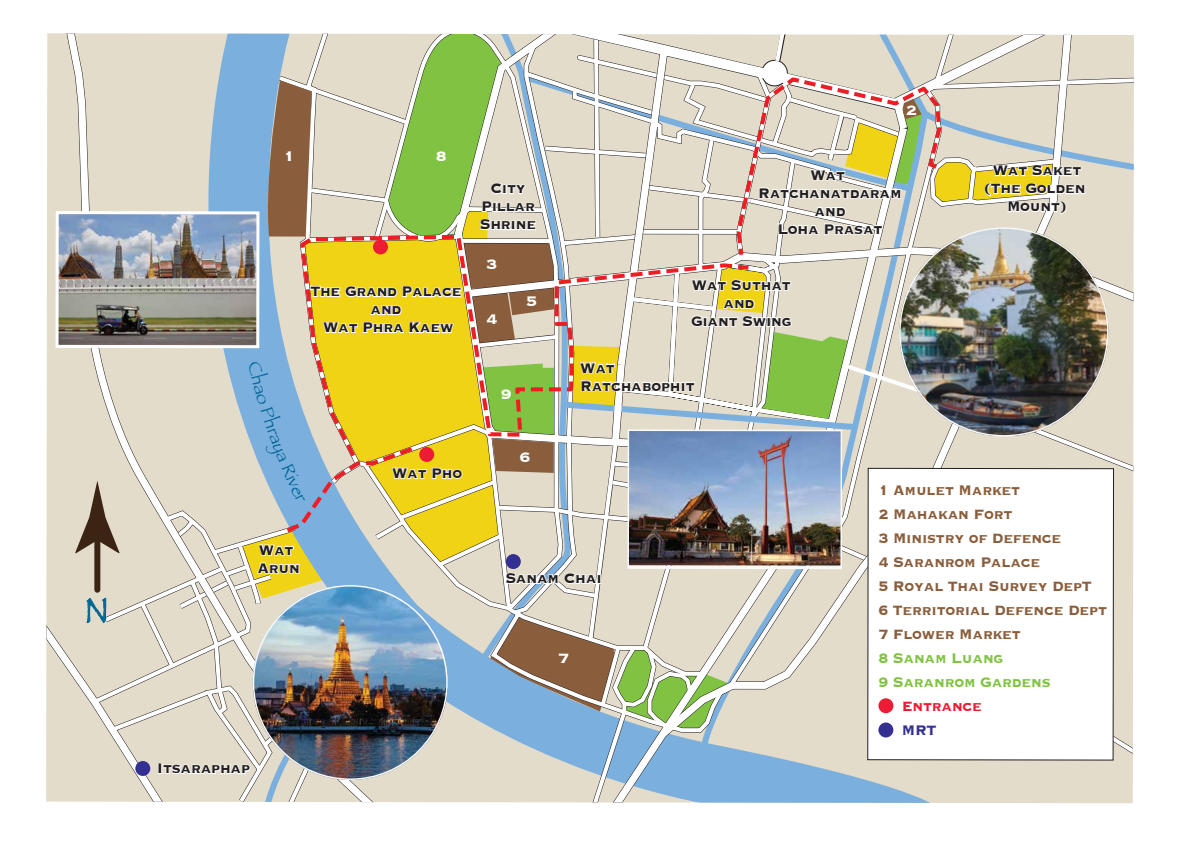
<style>
.page{position:relative;width:1191px;height:842px;background:#fff}
.page>*{position:absolute;margin:0;border:0;box-sizing:border-box;transform-origin:0 0}
.t1{font:36px "Papyrus";color:#006794}
.t2{font:700 18px/18px "Copperplate";letter-spacing:-.015em;color:#231f20;text-align:center;scale:.9 1}
.t3{font:700 18px/24px "Copperplate";letter-spacing:-.015em;color:#8a5e3c;scale:.9 1}
.t4{font:700 18px/24px "Copperplate";letter-spacing:-.015em;color:#80c342;scale:.9 1}
.t5{font:700 18px "Copperplate";color:#fff}
.t6{font:700 18px "Copperplate";letter-spacing:-.015em;color:#ed1b34;scale:.9 1}
.t7{font:700 18px "Copperplate";color:#343091;scale:.9 1}
</style>
<div class="page">
<img style="left:46px;top:33px;width:1088px;height:770px">
<h1 class="t1" style="left:85px;top:588px;width:25px">N</h1>
<p class="t5" style="left:284px;top:144px;width:13px">1</p>
<p class="t5" style="left:436px;top:144px;width:13px">8</p>
<p class="t2" style="left:480px;top:179px;width:64px">City<br>Pillar<br>Shrine</p>
<p class="t5" style="left:486px;top:252px;width:13px">3</p>
<p class="t5" style="left:906px;top:98px;width:13px">2</p>
<p class="t2" style="left:758px;top:165px;width:161px">Wat<br>Ratchanatdaram and<br>Loha Prasat</p>
<p class="t2" style="left:310px;top:282px;width:169px">The Grand Palace and<br>Wat Phra Kaew</p>
<p class="t2" style="left:691px;top:275px;width:113px">Wat Suthat and<br>Giant Swing</p>
<p class="t5" style="left:526px;top:289px;width:13px">5</p>
<p class="t5" style="left:486px;top:307px;width:13px">4</p>
<p class="t5" style="left:501px;top:382px;width:13px">9</p>
<p class="t2" style="left:580px;top:358px;width:129px;text-align:left">Wat<br>Ratchabophit</p>
<p class="t2" style="left:984px;top:161px;width:114px">Wat Saket (The Golden<br>Mount)</p>
<p class="t2" style="left:257px;top:540px;width:49px;text-align:left">Wat<br>Arun</p>
<p class="t2" style="left:157px;top:758px;width:105px">Itsaraphap</p>
<p class="t2" style="left:392px;top:463px;width:79px">Wat Pho</p>
<p class="t5" style="left:519px;top:445px;width:13px">6</p>
<p class="t2" style="left:505px;top:568px;width:109px">Sanam Chai</p>
<p class="t5" style="left:558px;top:647px;width:13px">7</p>
<p class="t3" style="left:878px;top:477px;width:255px">1 Amulet Market<br>2 Mahakan Fort<br>3 Ministry of Defence<br>4 Saranrom Palace<br>5 Royal Thai Survey DepT<br>6 Territorial Defence Dept<br>7 Flower Market</p>
<p class="t4" style="left:878px;top:645px;width:193px">8 Sanam Luang<br>9 Saranrom Gardens</p>
<p class="t6" style="left:902px;top:694px;width:91px">Entrance</p>
<p class="t7" style="left:902px;top:718px;width:40px">MRT</p>
</div>
